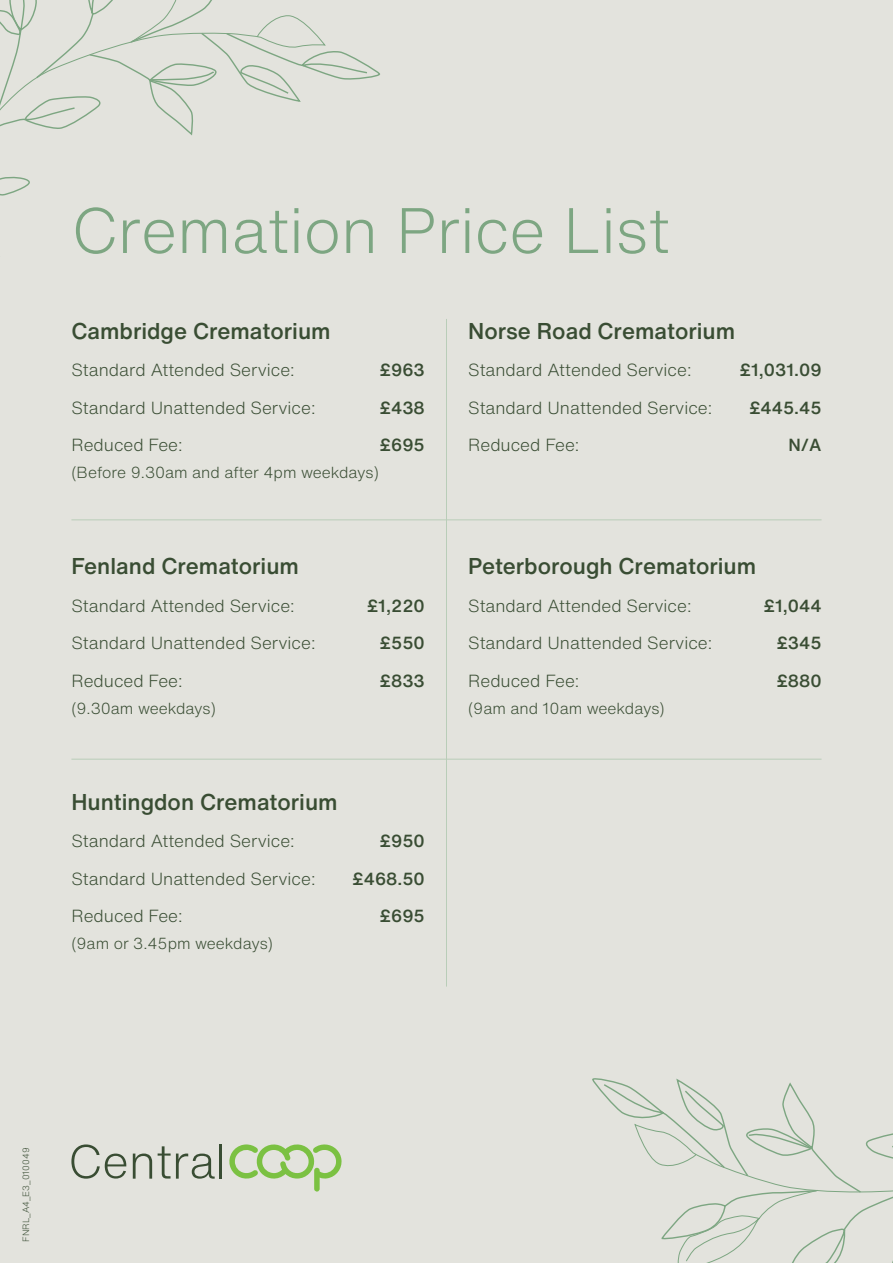
<style>
.page{position:relative;width:893px;height:1263px;background:#e3e3dd}
.page>*{position:absolute;margin:0;border:0;box-sizing:border-box;transform-origin:0 0}
.t1{font:300 63px "Helvetica Now Text";color:#7da682}
.t2{font:500 22.5px "Helvetica Now Text";color:#394d33}
.t3{font:300 17.25px "Helvetica Now Text";color:#394d33}
.t4{font:500 17.25px "Helvetica Now Text";color:#394d33}
.t5{font:300 15.75px "Helvetica Now Text";color:#394d33}
.t6{font:300 9px "Helvetica Now Text";color:#394d33}
</style>
<div class="page">
<svg style="left:0;top:176px;width:30px;height:20px"></svg>
<svg style="left:229px;top:1144px;width:113px;height:47px"></svg>
<svg style="left:71px;top:1144px;width:55px;height:35px"></svg>
<hr style="left:220px;top:1144px;width:2px;height:34px;background:#394d33">
<svg style="left:133px;top:1153px;width:19px;height:26px"></svg>
<svg style="left:158px;top:1146px;width:57px;height:33px"></svg>
<hr style="left:71px;top:519px;width:750px;height:1px;background:#b9cdb8">
<hr style="left:71px;top:759px;width:750px;height:1px;background:#b9cdb8">
<hr style="left:446px;top:319px;width:1px;height:667px;background:#b9cdb8">
<svg style="left:0;top:0;width:380px;height:136px"></svg>
<svg style="left:592px;top:1078px;width:301px;height:185px"></svg>
<h1 class="t1" style="left:71px;top:188px;width:600px">Cremation Price List</h1>
<h2 class="t2" style="left:71px;top:315px;width:261px">Cambridge Crematorium</h2>
<p class="t3" style="left:71px;top:358px;width:225px">Standard Attended Service:</p>
<p class="t4" style="left:380px;top:358px;width:46px">£963</p>
<p class="t3" style="left:71px;top:396px;width:246px">Standard Unattended Service:</p>
<p class="t4" style="left:380px;top:396px;width:46px">£438</p>
<p class="t3" style="left:71px;top:433px;width:113px">Reduced Fee:</p>
<p class="t4" style="left:380px;top:433px;width:46px">£695</p>
<p class="t5" style="left:71px;top:462px;width:309px">(Before 9.30am and after 4pm weekdays)</p>
<h2 class="t2" style="left:71px;top:551px;width:229px">Fenland Crematorium</h2>
<p class="t3" style="left:71px;top:594px;width:225px">Standard Attended Service:</p>
<p class="t4" style="left:367px;top:594px;width:59px">£1,220</p>
<p class="t3" style="left:71px;top:631px;width:246px">Standard Unattended Service:</p>
<p class="t4" style="left:380px;top:631px;width:46px">£550</p>
<p class="t3" style="left:71px;top:669px;width:113px">Reduced Fee:</p>
<p class="t4" style="left:380px;top:669px;width:46px">£833</p>
<p class="t5" style="left:71px;top:697px;width:146px">(9.30am weekdays)</p>
<h2 class="t2" style="left:71px;top:786px;width:268px">Huntingdon Crematorium</h2>
<p class="t3" style="left:71px;top:829px;width:225px">Standard Attended Service:</p>
<p class="t4" style="left:380px;top:829px;width:46px">£950</p>
<p class="t3" style="left:71px;top:867px;width:246px">Standard Unattended Service:</p>
<p class="t4" style="left:353px;top:867px;width:74px">£468.50</p>
<p class="t3" style="left:71px;top:904px;width:113px">Reduced Fee:</p>
<p class="t4" style="left:380px;top:904px;width:46px">£695</p>
<p class="t5" style="left:71px;top:933px;width:203px">(9am or 3.45pm weekdays)</p>
<h2 class="t2" style="left:468px;top:315px;width:269px">Norse Road Crematorium</h2>
<p class="t3" style="left:468px;top:358px;width:225px">Standard Attended Service:</p>
<p class="t4" style="left:740px;top:358px;width:83px">£1,031.09</p>
<p class="t3" style="left:468px;top:396px;width:246px">Standard Unattended Service:</p>
<p class="t4" style="left:749px;top:396px;width:74px">£445.45</p>
<p class="t3" style="left:468px;top:433px;width:113px">Reduced Fee:</p>
<p class="t4" style="left:788px;top:433px;width:35px">N/A</p>
<h2 class="t2" style="left:468px;top:551px;width:290px">Peterborough Crematorium</h2>
<p class="t3" style="left:468px;top:594px;width:225px">Standard Attended Service:</p>
<p class="t4" style="left:764px;top:594px;width:59px">£1,044</p>
<p class="t3" style="left:468px;top:631px;width:246px">Standard Unattended Service:</p>
<p class="t4" style="left:777px;top:631px;width:46px">£345</p>
<p class="t3" style="left:468px;top:669px;width:113px">Reduced Fee:</p>
<p class="t4" style="left:777px;top:669px;width:46px">£880</p>
<p class="t5" style="left:468px;top:697px;width:198px">(9am and 10am weekdays)</p>
<p class="t6" style="left:20px;top:1242px;width:96px;rotate:-90deg">FNRL_A4_E3_010049</p>
</div>
